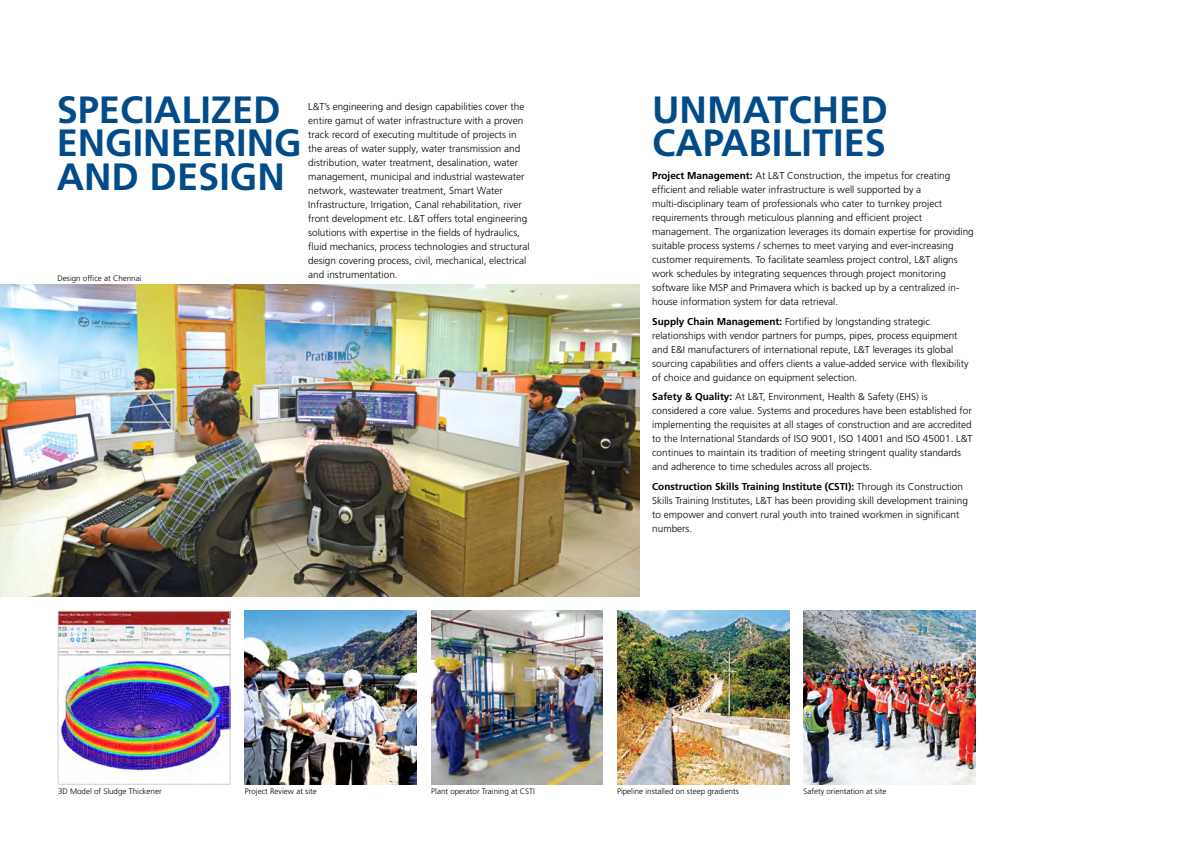
<style>
.page{position:relative;width:1191px;height:842px;background:#fff}
.page>*{position:absolute;margin:0;border:0;box-sizing:border-box;transform-origin:0 0}
.t1{font:700 38px/33.6px "Frutiger LT Pro";color:#004b88}
.t2{font:300 10px/14px "Frutiger LT Pro";color:#000}
.t3{font:300 8px "Frutiger LT Pro";color:#000}
.s1{font-weight:700}
</style>
<div class="page">
<img style="left:60px;top:613px;width:168px;height:159px">
<div style="left:58px;top:611px;width:172px;height:174px;border:1px solid #d1d3d4"></div>
<img style="left:245px;top:611px;width:172px;height:173px">
<img style="left:431px;top:611px;width:171px;height:173px">
<img style="left:617px;top:611px;width:172px;height:173px">
<img style="left:803px;top:611px;width:172px;height:173px">
<img style="left:0;top:285px;width:639px;height:311px">
<h1 class="t1" style="left:57px;top:93px;width:246px">SPECIALIZED<br>ENGINEERING<br>AND DESIGN</h1>
<h1 class="t1" style="left:652px;top:93px;width:237px">UNMATCHED<br>CAPABILITIES</h1>
<p class="t2" style="left:308px;top:99px;width:223px">L&amp;T’s engineering and design capabilities cover the entire gamut of water infrastructure with a proven track record of executing multitude of projects in the areas of water supply, water transmission and distribution, water treatment, desalination, water management, municipal and industrial wastewater network, wastewater treatment, Smart Water Infrastructure, Irrigation, Canal rehabilitation, river front development etc. L&amp;T offers total engineering solutions with expertise in the fields of hydraulics, fluid mechanics, process technologies and structural design covering process, civil, mechanical, electrical and instrumentation.</p>
<p class="t2" style="left:652px;top:169px;width:323px"><span class="s1">Project Management:</span> At L&amp;T Construction, the impetus for creating efficient and reliable water infrastructure is well supported by a multi-disciplinary team of professionals who cater to turnkey project requirements through meticulous planning and efficient project management. The organization leverages its domain expertise for providing suitable process systems / schemes to meet varying and ever-increasing customer requirements. To facilitate seamless project control, L&amp;T aligns work schedules by integrating sequences through project monitoring software like MSP and Primavera which is backed up by a centralized in&shy;house information system for data retrieval.</p>
<p class="t2" style="left:652px;top:314px;width:318px"><span class="s1">Supply Chain Management:</span> Fortified by longstanding strategic relationships with vendor partners for pumps, pipes, process equipment and E&amp;I manufacturers of international repute, L&amp;T leverages its global sourcing capabilities and offers clients a value-added service with flexibility of choice and guidance on equipment selection.</p>
<p class="t2" style="left:652px;top:390px;width:322px"><span class="s1">Safety &amp; Quality:</span> At L&amp;T, Environment, Health &amp; Safety (EHS) is considered a core value. Systems and procedures have been established for implementing the requisites at all stages of construction and are accredited to the International Standards of ISO 9001, ISO 14001 and ISO 45001. L&amp;T continues to maintain its tradition of meeting stringent quality standards and adherence to time schedules across all projects.</p>
<p class="t2" style="left:652px;top:480px;width:317px"><span class="s1">Construction Skills Training Institute (CSTI):</span> Through its Construction Skills Training Institutes, L&amp;T has been providing skill development training to empower and convert rural youth into trained workmen in significant numbers.</p>
<p class="t3" style="left:58px;top:273px;width:85px">Design office at Chennai</p>
<p class="t3" style="left:58px;top:787px;width:105px">3D Model of Sludge Thickener</p>
<p class="t3" style="left:245px;top:787px;width:73px">Project Review at site</p>
<p class="t3" style="left:431px;top:787px;width:105px">Plant operator Training at CSTI</p>
<p class="t3" style="left:617px;top:787px;width:123px">Pipeline installed on steep gradients</p>
<p class="t3" style="left:803px;top:787px;width:85px">Safety orientation at site</p>
</div>
